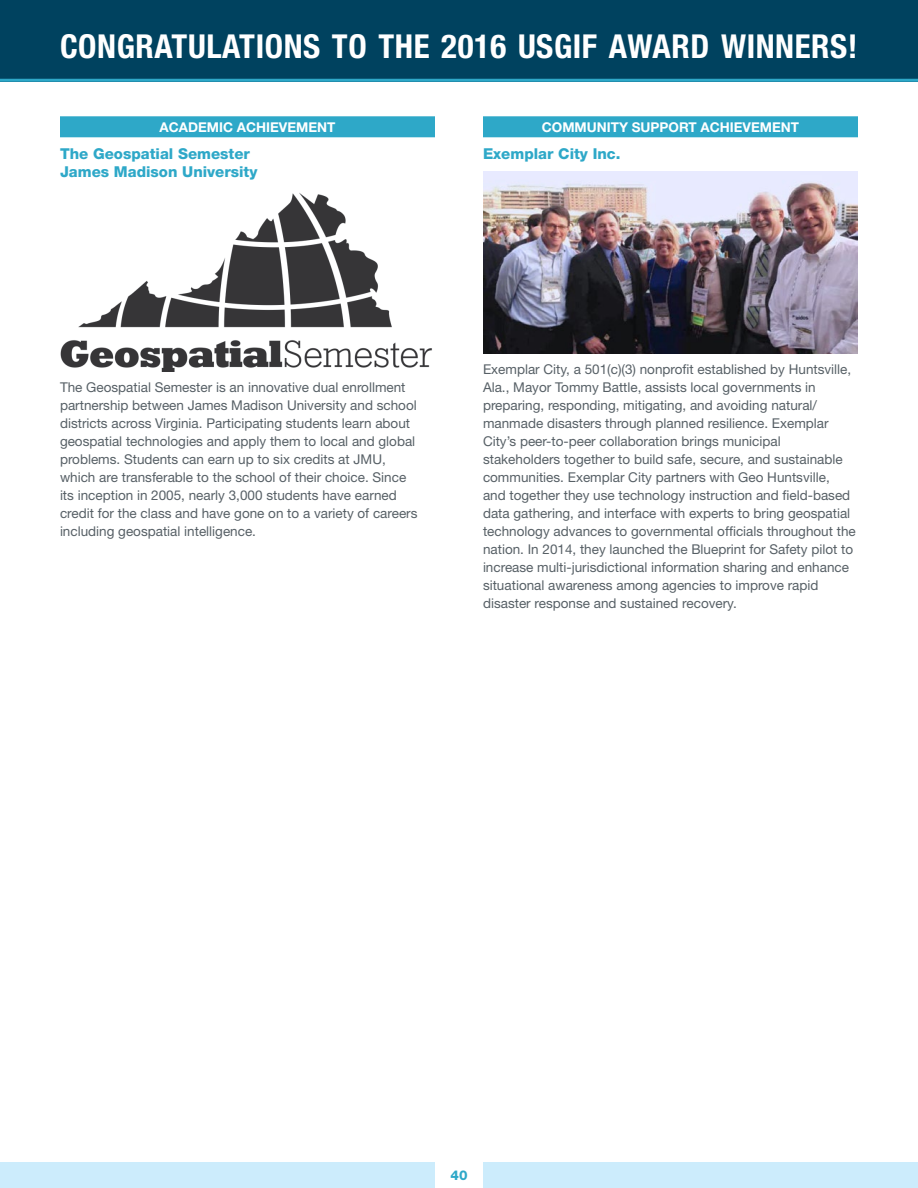
<style>
.page{position:relative;width:918px;height:1188px;background:#fff}
.page>*{position:absolute;margin:0;border:0;box-sizing:border-box;transform-origin:0 0}
.page_title{font:700 condensed 33px "Helvetica Neue";letter-spacing:.015em;color:#fff}
.award_winner{font:800 15px/18px "Helvetica Neue";color:#2ea8c8}
.award_winner_text{font:13.5px/18px "Helvetica Neue";color:#576066}
.award_name{font:700 13.5px "Helvetica Neue";color:#fff}
.t1{font:800 13.5px "Helvetica Neue";color:#2ea8c8}
</style>
<div class="page">
<div style="left:0;top:1162px;width:434px;height:26px;background:#ccecfc"></div>
<div style="left:484px;top:1162px;width:434px;height:26px;background:#ccecfc"></div>
<div style="left:0;top:0;width:918px;height:82px;background:#00425f"></div>
<hr style="left:0;top:79px;width:918px;height:3px;background:#2ea8c8">
<div style="left:60px;top:116px;width:375px;height:21px;background:#2ea8c8"></div>
<img style="left:60px;top:193px;width:372px;height:178px">
<div style="left:483px;top:116px;width:375px;height:21px;background:#2ea8c8"></div>
<img style="left:483px;top:171px;width:375px;height:182px">
<p class="page_title" style="left:60px;top:27px;width:799px">CONGRATULATIONS TO THE 2016 USGIF AWARD WINNERS!</p>
<p class="award_name" style="left:160px;top:119px;width:177px">ACADEMIC ACHIEVEMENT</p>
<p class="award_winner" style="left:60px;top:145px;width:199px">The Geospatial Semester<br>James Madison University</p>
<p class="award_name" style="left:542px;top:119px;width:259px">COMMUNITY SUPPORT ACHIEVEMENT</p>
<p class="award_winner" style="left:483px;top:145px;width:139px">Exemplar City Inc.</p>
<p class="award_winner_text" style="left:60px;top:378px;width:359px">The Geospatial Semester is an innovative dual enrollment partnership between James Madison University and school districts across Virginia. Participating students learn about geospatial technologies and apply them to local and global problems. Students can earn up to six credits at JMU, which are transferable to the school of their choice. Since its inception in 2005, nearly 3,000 students have earned credit for the class and have gone on to a variety of careers including geospatial intelligence.</p>
<p class="award_winner_text" style="left:483px;top:360px;width:374px">Exemplar City, a 501(c)(3) nonprofit established by Huntsville, Ala. , Mayor Tommy Battle, assists local governments in preparing, responding, mitigating, and avoiding natural/ manmade disasters through planned resilience. Exemplar City’s peer-to-peer collaboration brings municipal stakeholders together to build safe, secure, and sustainable communities. Exemplar City partners with Geo Huntsville, and together they use technology instruction and field-based data gathering, and interface with experts to bring geospatial technology advances to governmental officials throughout the nation. In 2014, they launched the Blueprint for Safety pilot to increase multi-jurisdictional information sharing and enhance situational awareness among agencies to improve rapid disaster response and sustained recovery.</p>
<p class="t1" style="left:450px;top:1167px;width:19px">40</p>
</div>
